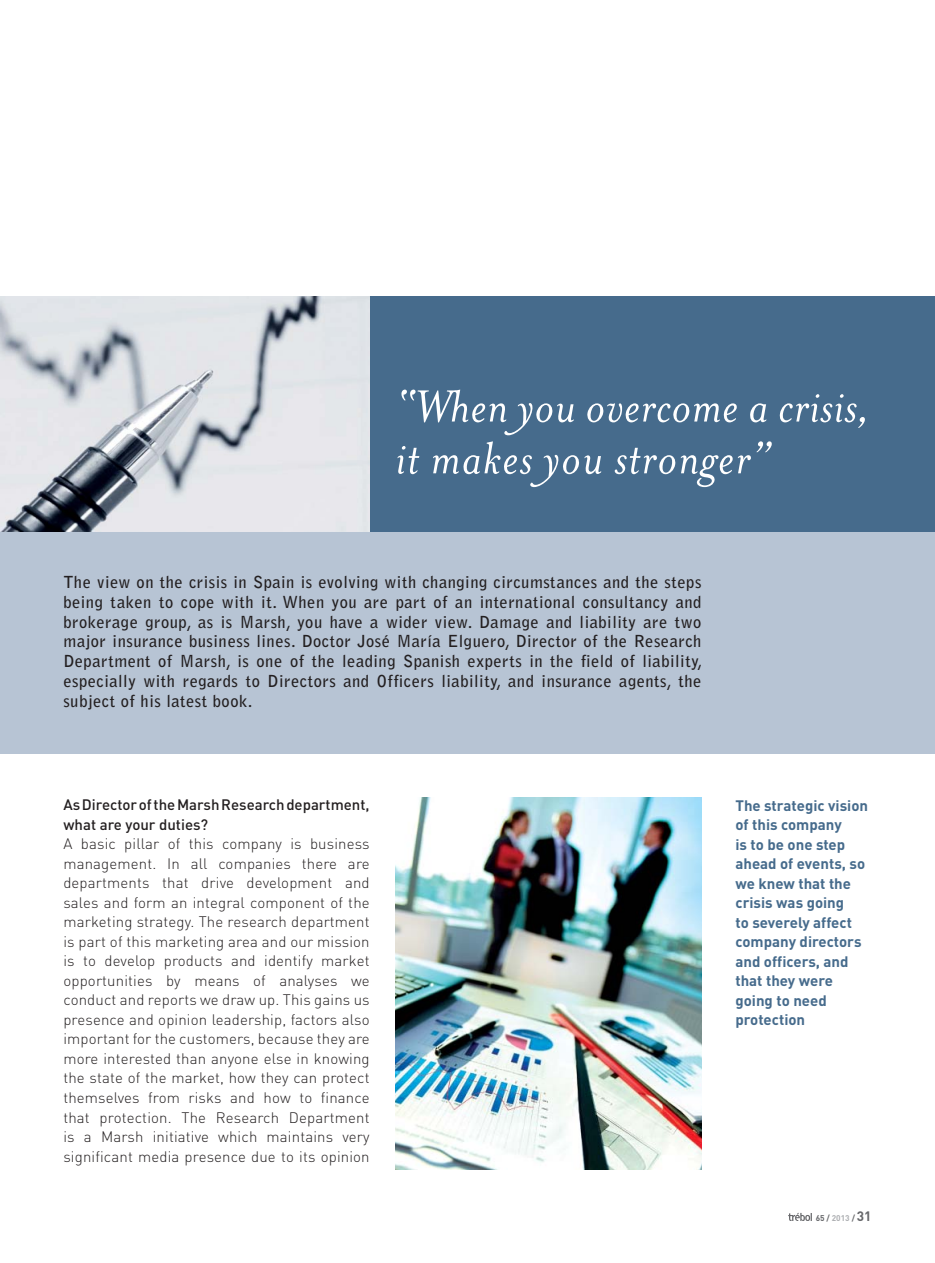
<style>
.page{position:relative;width:935px;height:1263px;background:#fff}
.page>*{position:absolute;margin:0;border:0;box-sizing:border-box;transform-origin:0 0}
.t1{font:italic 51.75px/51.8px "Mrs Eaves";letter-spacing:.01em;color:#fff}
.t2{font:700 16.5px/19.8px "Bell Gothic Std";letter-spacing:.03em;color:#231f20;text-align:justify}
.t3{font:300 15px/19.5px "DIN";letter-spacing:.01em;color:#231f20;text-align:justify}
.t4{font:700 15px/19.5px "DIN";color:#466b8c}
.t5{font:500 15px/19.5px "DIN";color:#231f20}
.t6{font:700 8.25px "DIN";color:#67686b}
.s1{color:#aeb0b3}
.s2{font-size:13.5px}
</style>
<div class="page">
<svg style="left:788px;top:1212px;width:24px;height:8px"></svg>
<div style="left:0;top:296px;width:935px;height:235px;background:#466b8c"></div>
<div style="left:0;top:531px;width:935px;height:222px;background:#b7c4d4"></div>
<img style="left:0;top:296px;width:370px;height:235px">
<img style="left:395px;top:797px;width:306px;height:372px">
<h1 class="t1" style="left:395px;top:377px;width:477px">“When you overcome a crisis, it makes you stronger”</h1>
<p class="t2" style="left:63px;top:573px;width:640px">The view on the crisis in Spain is evolving with changing circumstances and the steps being taken to cope with it. When you are part of an international consultancy and brokerage group, as is Marsh, you have a wider view. Damage and liability are two major insurance business lines. Doctor José María Elguero, Director of the Research Department of Marsh, is one of the leading Spanish experts in the field of liability, especially with regards to Directors and Officers liability, and insurance agents, the subject of his latest book.</p>
<p class="t5" style="left:63px;top:796px;width:308px">As Director of the Marsh Research department, what are your duties?</p>
<p class="t3" style="left:63px;top:835px;width:308px">A basic pillar of this company is business management. In all companies there are departments that drive development and sales and form an integral component of the marketing strategy. The research department is part of this marketing area and our mission is to develop products and identify market opportunities by means of analyses we conduct and reports we draw up. This gains us presence and opinion leadership, factors also important for the customers, because they are more interested than anyone else in knowing the state of the market, how they can protect themselves from risks and how to finance that protection. The Research Department is a Marsh initiative which maintains very significant media presence due to its opinion</p>
<p class="t4" style="left:735px;top:797px;width:134px">The strategic vision of this company<br>is to be one step ahead of events, so we knew that the crisis was going<br>to severely affect company directors and officers, and that they were going to need protection</p>
<p class="t6" style="left:815px;top:1214px;width:57px">65 / <span class="s1">2013</span> / <span class="s2">31</span></p>
</div>
